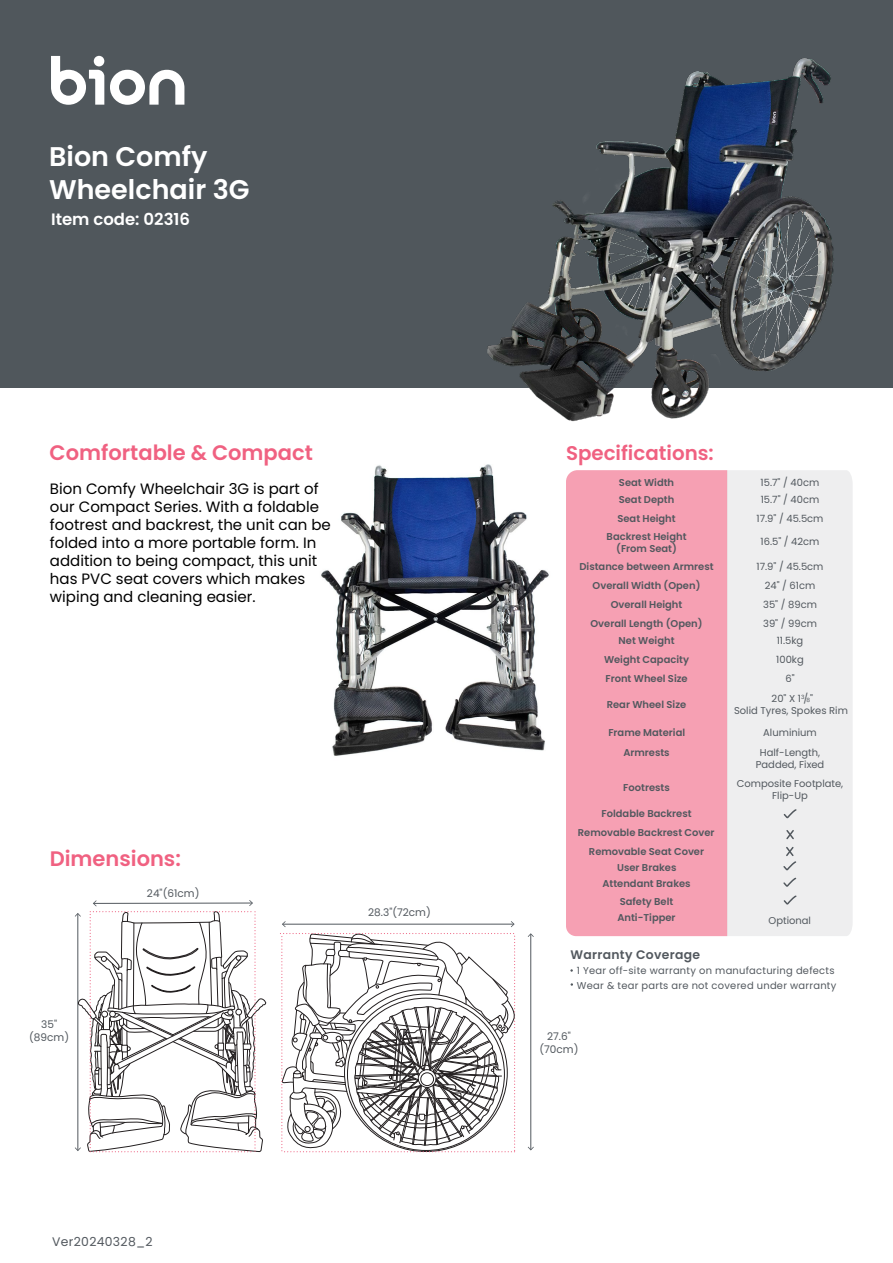
<style>
.page{position:relative;width:893px;height:1263px;background:#fff}
.page>*{position:absolute;margin:0;border:0;box-sizing:border-box;transform-origin:0 0}
.t1{font:600 27px/32.4px "Poppins";color:#fff}
.t2{font:600 21px "Poppins";color:#f06181}
.t3{font:600 19.8px "Poppins";color:#f06181}
.t4{font:600 16.5px "Poppins";color:#fff}
.t5{font:15px/18px "Poppins";color:#000}
.t6{font:600 12.45px "Poppins";letter-spacing:.025em;color:#52585e}
.t7{font:12.45px "Poppins";letter-spacing:.025em;color:#52585e}
.t8{font:10.5px/12.6px "Poppins";color:#52585e;text-align:center}
.t9{font:600 9.9px/18.8px "Poppins";color:#52585e;text-align:center}
.t10{font:9.9px/19px "Poppins";color:#52585e;text-align:center}
.t11{font:9.9px/15px "Poppins";letter-spacing:.025em;color:#52585e}
.s1{font-size:5.85px}
</style>
<div class="page">
<img style="left:321px;top:465px;width:228px;height:291px">
<div style="left:0;top:0;width:893px;height:387px;background:#50575c"></div>
<svg style="left:51px;top:56px;width:53px;height:49px"></svg>
<svg style="left:110px;top:70px;width:74px;height:35px"></svg>
<hr style="left:283px;top:924px;width:231px;height:1px;background:#52585e">
<svg style="left:282px;top:921px;width:4px;height:6px"></svg>
<svg style="left:511px;top:921px;width:4px;height:6px"></svg>
<hr style="left:530px;top:934px;width:1px;height:216px;background:#52585e">
<svg style="left:528px;top:933px;width:6px;height:4px"></svg>
<svg style="left:528px;top:1147px;width:6px;height:3px"></svg>
<img style="left:428px;top:58px;width:463px;height:414px">
<div style="left:566px;top:470px;width:161px;height:466px;background:#f6a0b3"></div>
<svg style="left:727px;top:470px;width:126px;height:466px;background:#edeced"></svg>
<svg style="left:782px;top:808px;width:16px;height:12px"></svg>
<svg style="left:782px;top:894px;width:16px;height:12px"></svg>
<svg style="left:782px;top:828px;width:15px;height:60px"></svg>
<svg style="left:280px;top:933px;width:236px;height:220px"></svg>
<svg style="left:75px;top:900px;width:191px;height:253px"></svg>
<h1 class="t1" style="left:49px;top:141px;width:202px">Bion Comfy<br>Wheelchair 3G</h1>
<h3 class="t4" style="left:51px;top:209px;width:141px">Item code: 02316</h3>
<h2 class="t2" style="left:50px;top:441px;width:265px">Comfortable &amp; Compact</h2>
<p class="t5" style="left:50px;top:480px;width:282px">Bion Comfy Wheelchair 3G is part of our Compact Series. With a foldable footrest and backrest, the unit can be folded into a more portable form. In addition to being compact, this unit has PVC seat covers which makes wiping and cleaning easier.</p>
<h2 class="t2" style="left:50px;top:847px;width:133px">Dimensions:</h2>
<p class="t8" style="left:29px;top:1018px;width:41px">35" (89cm)</p>
<p class="t8" style="left:147px;top:887px;width:54px">24"(61cm)</p>
<p class="t7" style="left:52px;top:1234px;width:102px">Ver20240328_2</p>
<p class="t8" style="left:368px;top:906px;width:64px">28.3"(72cm)</p>
<h3 class="t3" style="left:566px;top:442px;width:149px">Specifications:</h3>
<p class="t9" style="left:619px;top:474px;width:57px;line-height:17.1px;text-align:left">Seat Width<br>Seat Depth</p>
<p class="t9" style="left:607px;top:509px;width:81px;line-height:18.1px">Seat Height<br>Backrest Height</p>
<p class="t9" style="left:579px;top:539px;width:136px">(From Seat)<br>Distance between Armrest<br>Overall Width (Open)<br>Overall Height<br>Overall Length (Open)</p>
<p class="t9" style="left:604px;top:632px;width:87px;line-height:18.1px">Net Weight<br>Weight Capacity</p>
<p class="t9" style="left:605px;top:669px;width:84px">Front Wheel Size</p>
<p class="t9" style="left:607px;top:695px;width:81px">Rear Wheel Size</p>
<p class="t9" style="left:608px;top:723px;width:78px;line-height:19.8px">Frame Material<br>Armrests</p>
<p class="t9" style="left:623px;top:779px;width:48px">Footrests</p>
<p class="t9" style="left:578px;top:804px;width:138px">Foldable Backrest<br>Removable Backrest Cover<br>Removable Seat Cover</p>
<p class="t9" style="left:602px;top:860px;width:90px;line-height:16px">User Brakes<br>Attendant Brakes</p>
<p class="t9" style="left:617px;top:893px;width:60px;line-height:16.6px;text-align:left">Safety Belt<br>Anti-Tipper</p>
<p class="t10" style="left:761px;top:474px;width:60px;line-height:17.1px;text-align:left">15.7" / 40cm<br>15.7" / 40cm</p>
<p class="t10" style="left:757px;top:509px;width:68px">17.9" / 45.5cm</p>
<p class="t10" style="left:760px;top:532px;width:60px">16.5" / 42cm</p>
<p class="t10" style="left:757px;top:557px;width:68px">17.9" / 45.5cm<br>24" / 61cm<br>35" / 89cm</p>
<p class="t10" style="left:777px;top:631px;width:28px">11.5kg</p>
<p class="t10" style="left:763px;top:614px;width:55px">39" / 99cm</p>
<p class="t10" style="left:776px;top:650px;width:29px">100kg<br>6"</p>
<p class="t10" style="left:734px;top:693px;width:115px;line-height:12px">20" X 1<sup>3</sup>/<span class="s1">8</span>"<br>Solid Tyres, Spokes Rim</p>
<p class="t10" style="left:763px;top:723px;width:55px">Aluminium</p>
<p class="t10" style="left:756px;top:746px;width:70px;line-height:12px">Half-Length,<br>Padded, Fixed</p>
<p class="t10" style="left:737px;top:777px;width:108px;line-height:12px">Composite Footplate,<br>Flip-Up</p>
<p class="t10" style="left:769px;top:911px;width:44px">Optional</p>
<p class="t6" style="left:570px;top:947px;width:131px">Warranty Coverage</p>
<p class="t11" style="left:577px;top:963px;width:261px">1 Year off-site warranty on manufacturing defects<br>Wear &amp; tear parts are not covered under warranty</p>
<p class="t8" style="left:539px;top:1030px;width:41px">27.6" (70cm)</p>
</div>
